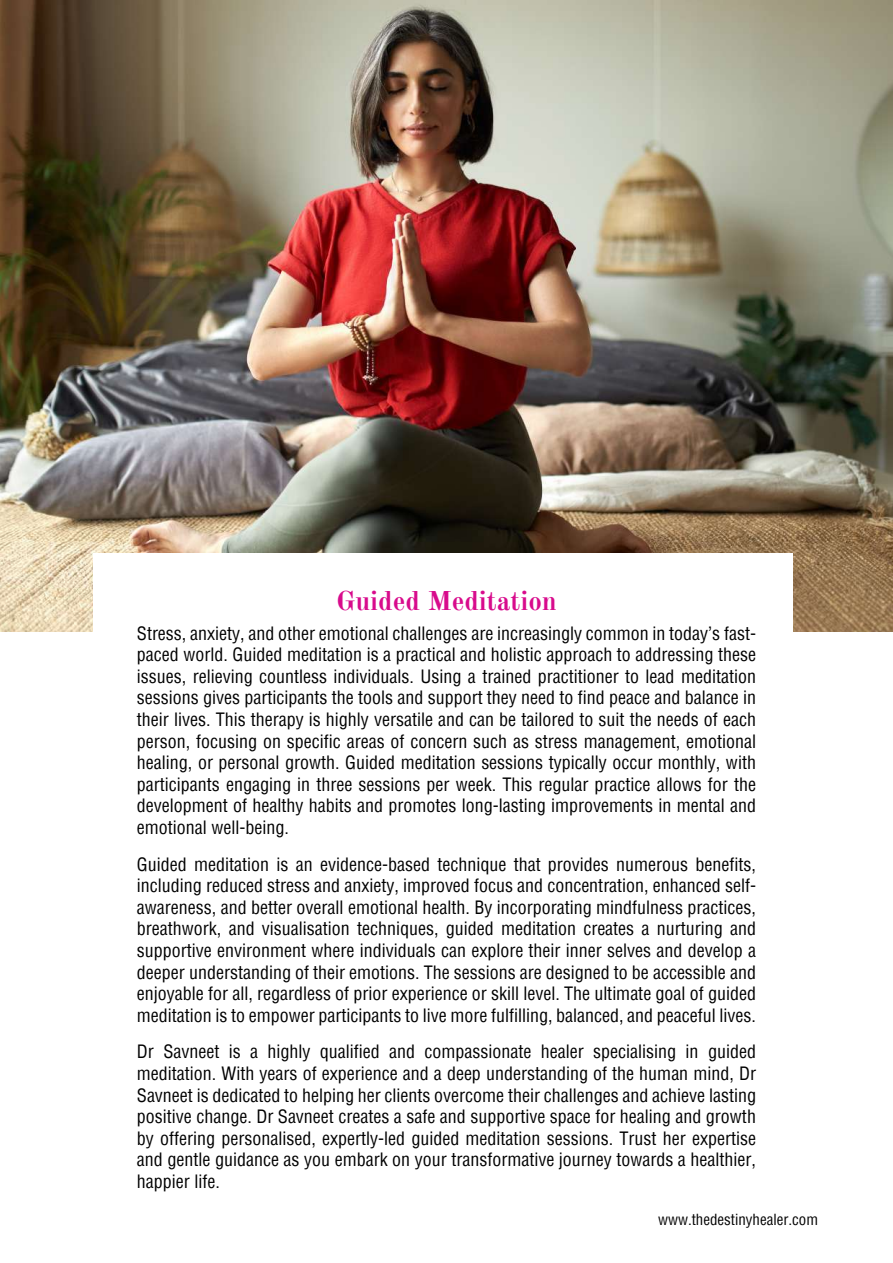
<style>
.page{position:relative;width:893px;height:1263px;background:#fff}
.page>*{position:absolute;margin:0;border:0;box-sizing:border-box;transform-origin:0 0}
.t1{font:700 27px "Old Standard TT";color:#d80b8c}
.t2{font:condensed 18px/21.6px "Helvetica";color:#000;text-align:justify}
.t3{font:condensed 15px "Helvetica";color:#000}
</style>
<div class="page">
<img style="left:0;top:0;width:893px;height:631px">
<div style="left:94px;top:554px;width:699px;height:634px;background:#fff"></div>
<h1 class="t1" style="left:336px;top:580px;width:222px">Guided Meditation</h1>
<p class="t2" style="left:137px;top:622px;width:620px">Stress, anxiety, and other emotional challenges are increasingly common in today’s fast&shy;paced world. Guided meditation is a practical and holistic approach to addressing these issues, relieving countless individuals. Using a trained practitioner to lead meditation sessions gives participants the tools and support they need to find peace and balance in their lives. This therapy is highly versatile and can be tailored to suit the needs of each person, focusing on specific areas of concern such as stress management, emotional healing, or personal growth. Guided meditation sessions typically occur monthly, with participants engaging in three sessions per week. This regular practice allows for the development of healthy habits and promotes long-lasting improvements in mental and emotional well-being.</p>
<p class="t2" style="left:137px;top:853px;width:620px">Guided meditation is an evidence-based technique that provides numerous benefits, including reduced stress and anxiety, improved focus and concentration, enhanced self&shy;awareness, and better overall emotional health. By incorporating mindfulness practices, breathwork, and visualisation techniques, guided meditation creates a nurturing and supportive environment where individuals can explore their inner selves and develop a deeper understanding of their emotions. The sessions are designed to be accessible and enjoyable for all, regardless of prior experience or skill level. The ultimate goal of guided meditation is to empower participants to live more fulfilling, balanced, and peaceful lives.</p>
<p class="t2" style="left:137px;top:1041px;width:620px">Dr Savneet is a highly qualified and compassionate healer specialising in guided meditation. With years of experience and a deep understanding of the human mind, Dr Savneet is dedicated to helping her clients overcome their challenges and achieve lasting positive change. Dr Savneet creates a safe and supportive space for healing and growth by offering personalised, expertly-led guided meditation sessions. Trust her expertise and gentle guidance as you embark on your transformative journey towards a healthier, happier life.</p>
<p class="t3" style="left:658px;top:1210px;width:161px">www.thedestinyhealer.com</p>
</div>
